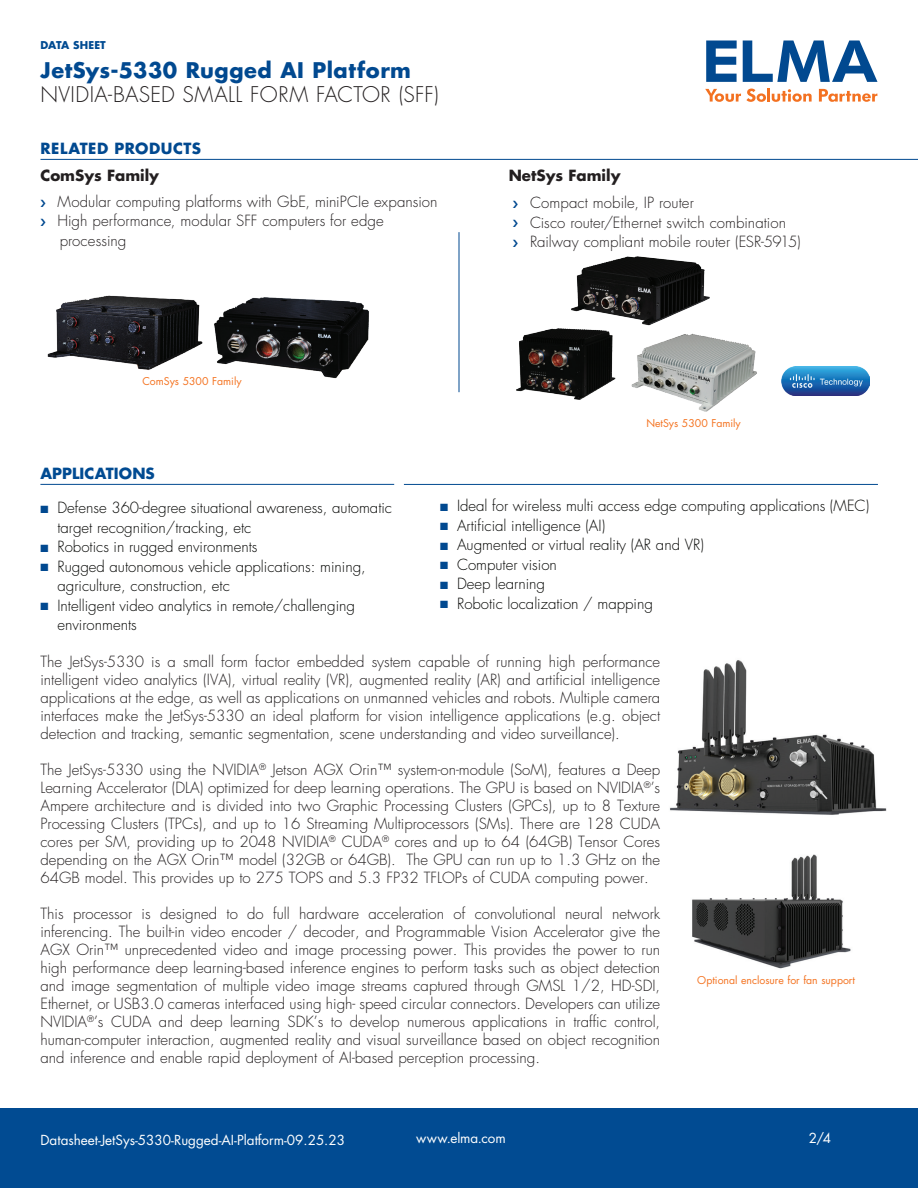
<style>
.page{position:relative;width:918px;height:1188px;background:#fff}
.page>*{position:absolute;margin:0;border:0;box-sizing:border-box;transform-origin:0 0}
.t1{font:300 21px "Futura Std";letter-spacing:.015em;color:#231f20}
.t2{font:700 21px "Futura Std";letter-spacing:.025em;color:#014990}
.t3{font:300 15px/18px "Futura Std";color:#231f20;text-align:justify}
.t4{font:300 15px/19.5px "Futura Std";color:#040503}
.t5{font:700 15px "Futura Std";color:#231f20}
.t6{font:700 15px "Futura Std";letter-spacing:.035em;color:#014990}
.t7{font:700 15px "Futura Std";letter-spacing:.005em;color:#014b92}
.t8{font:13.5px "Futura Std";color:#fff}
.t9{font:10.5px "Futura Std";color:#f47321}
.t10{font:700 10.5px "Futura Std";letter-spacing:.015em;color:#014b92}
.s1{color:#014990}
</style>
<div class="page">
<svg style="left:706px;top:41px;width:31px;height:41px"></svg>
<svg style="left:743px;top:41px;width:134px;height:41px"></svg>
<svg style="left:705px;top:89px;width:61px;height:13px"></svg>
<hr style="left:767px;top:88px;width:3px;height:14px;background:#f37121">
<svg style="left:772px;top:89px;width:40px;height:13px"></svg>
<svg style="left:819px;top:89px;width:58px;height:13px"></svg>
<div style="left:0;top:1108px;width:918px;height:80px;background:#014b92"></div>
<hr style="left:40px;top:159px;width:878px;height:1px;background:#014990">
<hr style="left:459px;top:232px;width:1px;height:160px;background:#014990">
<img style="left:631px;top:334px;width:126px;height:78px">
<img style="left:571px;top:256px;width:139px;height:78px">
<img style="left:516px;top:328px;width:102px;height:72px">
<img style="left:782px;top:367px;width:88px;height:28px">
<img style="left:47px;top:295px;width:156px;height:75px">
<img style="left:214px;top:297px;width:155px;height:82px">
<hr style="left:40px;top:484px;width:354px;height:1px;background:#014990">
<img style="left:692px;top:854px;width:159px;height:115px">
<hr style="left:404px;top:484px;width:474px;height:1px;background:#014990">
<img style="left:670px;top:660px;width:216px;height:155px">
<p class="t10" style="left:40px;top:38px;width:67px">DATA SHEET</p>
<h1 class="t2" style="left:40px;top:56px;width:372px">JetSys-5330 Rugged AI Platform</h1>
<h1 class="t1" style="left:40px;top:81px;width:400px">NVIDIA-BASED SMALL FORM FACTOR (SFF)</h1>
<p class="t6" style="left:40px;top:138px;width:162px">RELATED PRODUCTS</p>
<p class="t5" style="left:40px;top:165px;width:120px">ComSys Family</p>
<p class="t3" style="left:58px;top:192px;width:381px;line-height:19.5px;text-align:left">Modular computing platforms with GbE, miniPCIe expansion<br>High performance, modular SFF computers for edge processing</p>
<p class="t9" style="left:142px;top:375px;width:101px">ComSys 5300 Family</p>
<p class="t5" style="left:509px;top:165px;width:113px">NetSys Family</p>
<p class="t3" style="left:530px;top:193px;width:272px;line-height:19.5px;text-align:left">Compact mobile, IP router<br>Cisco router/Ethernet switch combination<br>Railway compliant mobile router (ESR-5915)</p>
<p class="t9" style="left:646px;top:417px;width:96px">NetSys 5300 Family</p>
<p class="t7" style="left:40px;top:463px;width:116px">APPLICATIONS</p>
<p class="t4" style="left:57px;top:498px;width:336px;text-indent:-17px"><span class="s1">■</span> Defense 360-degree situational awareness, automatic target recognition/tracking, etc</p>
<p class="t4" style="left:40px;top:537px;width:219px"><span class="s1">■</span> Robotics in rugged environments</p>
<p class="t4" style="left:57px;top:557px;width:310px;text-indent:-17px"><span class="s1">■</span> Rugged autonomous vehicle applications: mining, agriculture, construction, etc</p>
<p class="t4" style="left:57px;top:596px;width:299px;text-indent:-17px"><span class="s1">■</span> Intelligent video analytics in remote/challenging environments</p>
<p class="t3" style="left:40px;top:653px;width:621px">The JetSys-5330 is a small form factor embedded system capable of running high performance intelligent video analytics (IVA), virtual reality (VR), augmented reality (AR) and artificial intelligence applications at the edge, as well as applications on unmanned vehicles and robots. Multiple camera interfaces make the JetSys-5330 an ideal platform for vision intelligence applications (e.g. object detection and tracking, semantic segmentation, scene understanding and video surveillance).</p>
<p class="t3" style="left:40px;top:761px;width:621px">The JetSys-5330 using the NVIDIA<sup>®</sup> Jetson AGX Orin™ system-on-module (SoM), features a Deep Learning Accelerator (DLA) optimized for deep learning operations. The GPU is based on NVIDIA<sup>®</sup>’s Ampere architecture and is divided into two Graphic Processing Clusters (GPCs), up to 8 Texture Processing Clusters (TPCs), and up to 16 Streaming Multiprocessors (SMs). There are 128 CUDA cores per SM, providing up to 2048 NVIDIA<sup>®</sup> CUDA<sup>®</sup> cores and up to 64 (64GB) Tensor Cores depending on the AGX Orin™ model (32GB or 64GB). The GPU can run up to 1.3 GHz on the 64GB model. This provides up to 275 TOPS and 5.3 FP32 TFLOPs of CUDA computing power.</p>
<p class="t3" style="left:40px;top:905px;width:621px">This processor is designed to do full hardware acceleration of convolutional neural network inferencing. The built-in video encoder / decoder, and Programmable Vision Accelerator give the AGX Orin™ unprecedented video and image processing power. This provides the power to run high performance deep learning-based inference engines to perform tasks such as object detection and image segmentation of multiple video image streams captured through GMSL 1/2, HD-SDI, Ethernet, or USB3.0 cameras interfaced using high- speed circular connectors. Developers can utilize NVIDIA<sup>®</sup>’s CUDA and deep learning SDK’s to develop numerous applications in traffic control, human-computer interaction, augmented reality and visual surveillance based on object recognition and inference and enable rapid deployment of AI-based perception processing.</p>
<p class="t4" style="left:440px;top:497px;width:431px"><span class="s1">■</span> Ideal for wireless multi access edge computing applications (MEC)</p>
<p class="t4" style="left:440px;top:516px;width:167px"><span class="s1">■</span> Artificial intelligence (AI)</p>
<p class="t4" style="left:440px;top:536px;width:265px"><span class="s1">■</span> Augmented or virtual reality (AR and VR)</p>
<p class="t4" style="left:440px;top:555px;width:118px"><span class="s1">■</span> Computer vision</p>
<p class="t4" style="left:440px;top:575px;width:107px"><span class="s1">■</span> Deep learning</p>
<p class="t4" style="left:440px;top:594px;width:214px"><span class="s1">■</span> Robotic localization / mapping</p>
<p class="t9" style="left:697px;top:973px;width:159px">Optional enclosure for fan support</p>
<p class="t8" style="left:40px;top:1132px;width:306px">Datasheet-JetSys-5330-Rugged-AI-Platform-09.25.23</p>
<p class="t8" style="left:416px;top:1129px;width:91px">www.elma.com</p>
<p class="t8" style="left:809px;top:1129px;width:24px">2/4</p>
</div>
